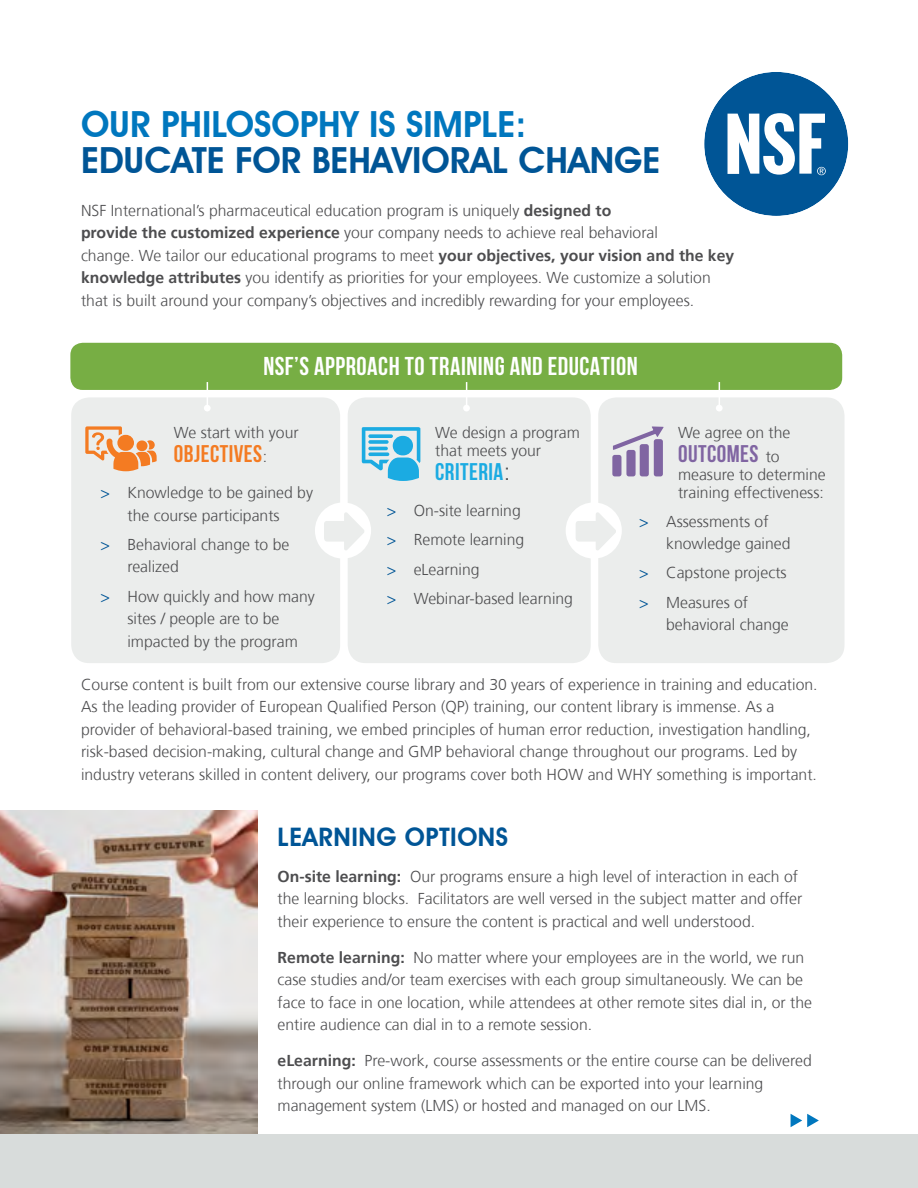
<style>
.page{position:relative;width:918px;height:1188px;background:#fff}
.page>*{position:absolute;margin:0;border:0;box-sizing:border-box;transform-origin:0 0}
.t1{font:600 36px "Avant Garde IT Cby BT";color:#005596}
.t2{font:600 36px "Avant Garde IT Cby BT";color:#0077be}
.t3{font:700 25.65px "Bebas Neue";letter-spacing:.02em;color:#fff}
.t4{font:600 25.5px "Avant Garde IT Cby BT";letter-spacing:.02em;color:#005596}
.t5{font:700 24px "Bebas Neue";letter-spacing:.02em;color:#f47b22}
.t6{font:700 24px "Bebas Neue";letter-spacing:.02em;color:#8065a2}
.t7{font:700 24px "Bebas Neue";letter-spacing:.02em;color:#1babe2}
.t8{font:300 15.75px/22.5px "Frutiger";color:#4d4d4f}
.s1{font-weight:700}
.s2{font-family:"Frutiger";font-weight:300;font-size:15.75px;color:#4d4d4f}
.s3{color:#005596}
.s4{font-family:"Frutiger";font-weight:300;color:#4d4d4f}
</style>
<div class="page">
<div style="left:71px;top:397px;width:269px;height:266px;background:#ebedec;border-radius:18px"></div>
<div style="left:348px;top:397px;width:243px;height:266px;background:#ebedec;border-radius:18px"></div>
<div style="left:598px;top:397px;width:246px;height:266px;background:#ebedec;border-radius:18px"></div>
<div style="left:0;top:1134px;width:918px;height:54px;background:#d8dcdb"></div>
<svg style="left:704px;top:72px;width:145px;height:144px"></svg>
<svg style="left:791px;top:1114px;width:28px;height:13px"></svg>
<div style="left:69px;top:342px;width:774px;height:49px;background:#77ae44;border-radius:13px"></div>
<div style="left:68px;top:340px;width:777px;height:52px;border:2px solid #fff;border-radius:13px"></div>
<img style="left:0;top:810px;width:257px;height:324px">
<svg style="left:362px;top:427px;width:58px;height:54px"></svg>
<svg style="left:85px;top:426px;width:72px;height:45px"></svg>
<div style="left:612px;top:455px;width:9px;height:21px;background:#8065a2;border-radius:2px"></div>
<div style="left:626px;top:450px;width:10px;height:26px;background:#8065a2;border-radius:2px"></div>
<div style="left:640px;top:444px;width:9px;height:32px;background:#8065a2;border-radius:2px"></div>
<div style="left:654px;top:439px;width:9px;height:37px;background:#8065a2;border-radius:2px"></div>
<svg style="left:613px;top:426px;width:51px;height:24px"></svg>
<div style="left:204px;top:405px;width:7px;height:6px;background:#fff;border-radius:50%"></div>
<svg style="left:207px;top:382px;width:1px;height:23px"></svg>
<div style="left:463px;top:405px;width:7px;height:6px;background:#fff;border-radius:50%"></div>
<svg style="left:466px;top:382px;width:1px;height:23px"></svg>
<div style="left:716px;top:405px;width:7px;height:6px;background:#fff;border-radius:50%"></div>
<svg style="left:719px;top:382px;width:1px;height:23px"></svg>
<div style="left:315px;top:502px;width:56px;height:57px;background:#fff;border-radius:50%"></div>
<div style="left:566px;top:502px;width:56px;height:57px;background:#fff;border-radius:50%"></div>
<svg style="left:324px;top:512px;width:40px;height:38px"></svg>
<svg style="left:576px;top:512px;width:40px;height:39px"></svg>
<h1 class="t2" style="left:81px;top:103px;width:447px">OUR PHILOSOPHY IS SIMPLE:</h1>
<h1 class="t1" style="left:81px;top:139px;width:581px">EDUCATE FOR BEHAVIORAL CHANGE</h1>
<p class="t8" style="left:81px;top:199px;width:655px">NSF International’s pharmaceutical education program is uniquely <span class="s1">designed to<br>provide the customized experience</span> your company needs to achieve real behavioral<br>change. We tailor our educational programs to meet <span class="s1">your objectives, your vision and the key knowledge attributes</span> you identify as priorities for your employees. We customize a solution that is built around your company’s objectives and incredibly rewarding for your employees.</p>
<h2 class="t3" style="left:263px;top:352px;width:376px">NSF’S APPROACH TO TRAINING AND EDUCATION</h2>
<p class="t8" style="left:174px;top:422px;width:126px">We start with your</p>
<h3 class="t5" style="left:174px;top:441px;width:95px">OBJECTIVES<span class="s2">:</span></h3>
<p class="t8" style="left:101px;top:482px;width:214px;text-align:center"><span class="s3">&gt;</span> Knowledge to be gained by the course participants</p>
<p class="t8" style="left:127px;top:533px;width:163px;text-indent:-27px"><span class="s3">&gt;</span> Behavioral change to be realized</p>
<p class="t8" style="left:127px;top:585px;width:189px;text-indent:-27px"><span class="s3">&gt;</span> How quickly and how many sites / people are to be impacted by the program</p>
<p class="t8" style="left:435px;top:424px;width:146px;line-height:18px">We design a program that meets your</p>
<h3 class="t7" style="left:435px;top:459px;width:77px">CRITERIA<span class="s4">:</span></h3>
<p class="t8" style="left:387px;top:496px;width:188px;line-height:29.2px"><span class="s3">&gt;</span> On-site learning<br><span class="s3">&gt;</span> Remote learning<br><span class="s3">&gt;</span> eLearning<br><span class="s3">&gt;</span> Webinar-based learning</p>
<p class="t8" style="left:678px;top:422px;width:114px">We agree on the</p>
<h3 class="t6" style="left:678px;top:441px;width:103px">OUTCOMES <span class="s2">to</span></h3>
<p class="t8" style="left:678px;top:466px;width:149px;line-height:18px">measure to determine training effectiveness:</p>
<p class="t8" style="left:666px;top:510px;width:126px;text-indent:-27px"><span class="s3">&gt;</span> Assessments of knowledge gained</p>
<p class="t8" style="left:639px;top:559px;width:149px;line-height:29.2px"><span class="s3">&gt;</span> Capstone projects <span class="s3">&gt;</span> Measures of</p>
<p class="t8" style="left:666px;top:614px;width:124px">behavioral change</p>
<p class="t8" style="left:81px;top:673px;width:738px">Course content is built from our extensive course library and 30 years of experience in training and education.<br>As the leading provider of European Qualified Person (QP) training, our content library is immense. As a provider of behavioral-based training, we embed principles of human error reduction, investigation handling, risk-based decision-making, cultural change and GMP behavioral change throughout our programs. Led by industry veterans skilled in content delivery, our programs cover both HOW and WHY something is important.</p>
<h3 class="t4" style="left:278px;top:822px;width:232px">LEARNING OPTIONS</h3>
<p class="t8" style="left:278px;top:865px;width:526px"><span class="s1">On-site learning:</span> Our programs ensure a high level of interaction in each of the learning blocks. Facilitators are well versed in the subject matter and offer their experience to ensure the content is practical and well understood.</p>
<p class="t8" style="left:278px;top:946px;width:536px"><span class="s1">Remote learning:</span> No matter where your employees are in the world, we run case studies and/or team exercises with each group simultaneously. We can be face to face in one location, while attendees at other remote sites dial in, or the entire audience can dial in to a remote session.</p>
<p class="t8" style="left:278px;top:1050px;width:536px"><span class="s1">eLearning:</span> Pre-work, course assessments or the entire course can be delivered through our online framework which can be exported into your learning management system (LMS) or hosted and managed on our LMS.</p>
</div>
